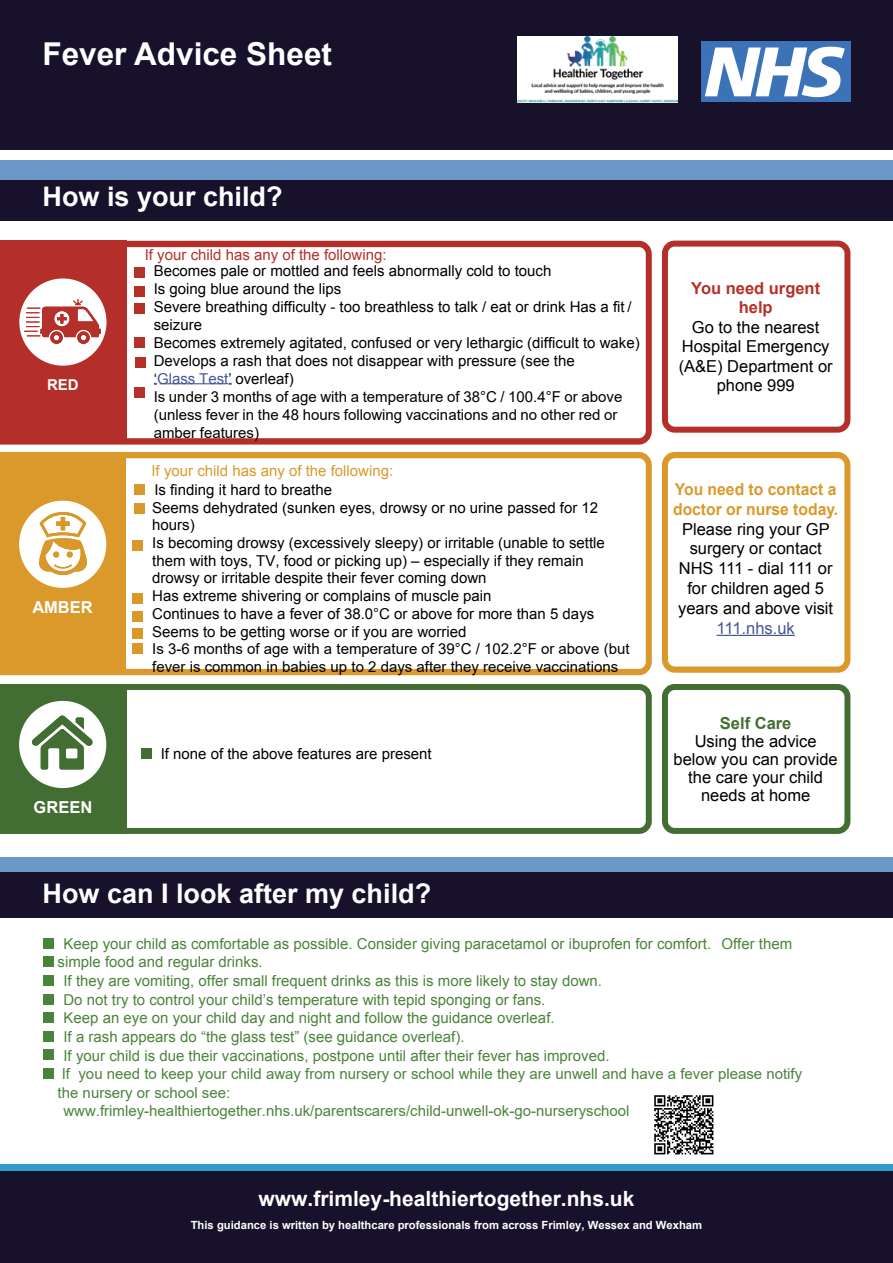
<style>
.page{position:relative;width:893px;height:1263px;background:#fff}
.page>*{position:absolute;margin:0;border:0;box-sizing:border-box;transform-origin:0 0}
.t1{font:700 31.5px "Arial";color:#fff}
.t2{font:700 27px "Arial";color:#fff}
.t3{font:700 21px "Arial";color:#fff}
.t4{font:16.5px/19.8px "Arial";color:#000;text-align:center}
.t5{font:700 16.5px/19.8px "Arial";color:#da992a;scale:.95 1}
.t6{font:700 16.5px/19.5px "Arial";color:#b53029;text-align:center}
.t7{font:16.5px "Arial";color:#465792}
.t8{font:700 16.5px "Arial";color:#fff}
.t9{font:700 16.5px "Arial";color:#436e33}
.t10{font:15px/17.7px "Arial";color:#000}
.t11{font:15px "Arial";color:#4a843b}
.t12{font:15px "Arial";color:#b53029}
.t13{font:15px "Arial";color:#da992a}
.t14{font:700 15px "Arial";color:#fff}
.t15{font:700 11.25px "Arial";color:#fff}
.s1{color:#465792}
</style>
<div class="page">
<div style="left:0;top:0;width:893px;height:150px;background:#18112c"></div>
<div style="left:0;top:857px;width:893px;height:54px;background:#6c98c8"></div>
<div style="left:0;top:872px;width:893px;height:46px;background:#18112c"></div>
<div style="left:0;top:161px;width:893px;height:53px;background:#6c98c8"></div>
<div style="left:0;top:175px;width:893px;height:46px;background:#18112c"></div>
<div style="left:0;top:163px;width:893px;height:16px;background:#6c98c8"></div>
<div style="left:0;top:1164px;width:893px;height:55px;background:#3199cc"></div>
<div style="left:0;top:1171px;width:893px;height:92px;background:#18112c"></div>
<div style="left:43px;top:938px;width:11px;height:11px;background:#4a843b"></div>
<div style="left:43px;top:956px;width:11px;height:11px;background:#4a843b"></div>
<div style="left:43px;top:975px;width:11px;height:11px;background:#4a843b"></div>
<div style="left:43px;top:993px;width:11px;height:11px;background:#4a843b"></div>
<div style="left:43px;top:1012px;width:11px;height:11px;background:#4a843b"></div>
<div style="left:43px;top:1031px;width:11px;height:11px;background:#4a843b"></div>
<div style="left:43px;top:1049px;width:11px;height:11px;background:#4a843b"></div>
<div style="left:43px;top:1068px;width:11px;height:11px;background:#4a843b"></div>
<div style="left:701px;top:42px;width:149px;height:60px;background:#3c72b7"></div>
<svg style="left:705px;top:47px;width:140px;height:50px"></svg>
<svg style="left:0;top:241px;width:652px;height:203px"></svg>
<div style="left:662px;top:241px;width:188px;height:192px;border:6px solid #b42f29;border-radius:10px"></div>
<div style="left:134px;top:267px;width:11px;height:11px;background:#b53029"></div>
<div style="left:134px;top:286px;width:11px;height:11px;background:#b53029"></div>
<div style="left:134px;top:303px;width:11px;height:11px;background:#b53029"></div>
<div style="left:134px;top:337px;width:11px;height:11px;background:#b53029"></div>
<div style="left:135px;top:357px;width:11px;height:11px;background:#b53029"></div>
<div style="left:134px;top:387px;width:11px;height:11px;background:#b53029"></div>
<hr style="left:160px;top:383px;width:66px;height:1px;background:#465792">
<div style="left:0;top:241px;width:127px;height:198px;background:#b42f29"></div>
<div style="left:19px;top:278px;width:88px;height:88px;background:#fff;border-radius:50%"></div>
<svg style="left:24px;top:299px;width:77px;height:45px"></svg>
<svg style="left:0;top:452px;width:652px;height:223px"></svg>
<div style="left:0;top:452px;width:126px;height:219px;background:#da992a"></div>
<hr style="left:717px;top:635px;width:78px;height:1px;background:#465792">
<div style="left:662px;top:452px;width:188px;height:221px;border:6px solid #da992a;border-radius:10px"></div>
<div style="left:134px;top:484px;width:11px;height:11px;background:#d9982a"></div>
<div style="left:134px;top:503px;width:11px;height:11px;background:#d9982a"></div>
<div style="left:132px;top:539px;width:11px;height:11px;background:#d9982a"></div>
<div style="left:132px;top:593px;width:11px;height:11px;background:#d9982a"></div>
<div style="left:132px;top:611px;width:11px;height:11px;background:#d9982a"></div>
<div style="left:132px;top:628px;width:11px;height:11px;background:#d9982a"></div>
<div style="left:19px;top:501px;width:87px;height:87px;background:#fff;border-radius:50%"></div>
<svg style="left:39px;top:512px;width:48px;height:63px"></svg>
<svg style="left:127px;top:684px;width:525px;height:150px"></svg>
<div style="left:0;top:684px;width:127px;height:150px;background:#436e33"></div>
<div style="left:662px;top:684px;width:188px;height:150px;border:6px solid #436e33;border-radius:10px"></div>
<div style="left:141px;top:748px;width:11px;height:11px;background:#436e33"></div>
<div style="left:19px;top:701px;width:87px;height:87px;background:#fff;border-radius:50%"></div>
<svg style="left:32px;top:715px;width:61px;height:54px"></svg>
<img style="left:518px;top:37px;width:159px;height:65px">
<div style="left:132px;top:643px;width:11px;height:11px;background:#d9982a"></div>
<img style="left:654px;top:1095px;width:60px;height:60px">
<h1 class="t1" style="left:43px;top:33px;width:291px">Fever Advice Sheet</h1>
<h2 class="t2" style="left:43px;top:178px;width:242px">How is your child?</h2>
<p class="t14" style="left:47px;top:375px;width:33px">RED</p>
<p class="t8" style="left:32px;top:596px;width:62px">AMBER</p>
<p class="t8" style="left:34px;top:796px;width:60px">GREEN</p>
<p class="t12" style="left:145px;top:244px;width:243px">If your child has any of the following:</p>
<p class="t10" style="left:154px;top:262px;width:488px">Becomes pale or mottled and feels abnormally cold to touch<br>Is going blue around the lips<br>Severe breathing difficulty - too breathless to talk / eat or drink Has a fit / seizure<br>Becomes extremely agitated, confused or very lethargic (difficult to wake)<br>Develops a rash that does not disappear with pressure (see the<br>‘<span class="s1">Glass Test</span>’ overleaf)<br>Is under 3 months of age with a temperature of 38°C / 100.4°F or above (unless fever in the 48 hours following vaccinations and no other red or amber features)</p>
<p class="t13" style="left:151px;top:461px;width:243px">If your child has any of the following:</p>
<p class="t10" style="left:152px;top:481px;width:479px">Is finding it hard to breathe<br>Seems dehydrated (sunken eyes, drowsy or no urine passed for 12 hours)<br>Is becoming drowsy (excessively sleepy) or irritable (unable to settle them with toys, TV, food or picking up) – especially if they remain drowsy or irritable despite their fever coming down<br>Has extreme shivering or complains of muscle pain<br>Continues to have a fever of 38.0°C or above for more than 5 days Seems to be getting worse or if you are worried<br>Is 3-6 months of age with a temperature of 39°C / 102.2°F or above (but fever is common in babies up to 2 days after they receive vaccinations</p>
<p class="t10" style="left:161px;top:745px;width:273px">If none of the above features are present</p>
<h2 class="t2" style="left:43px;top:875px;width:390px">How can I look after my child?</h2>
<p class="t6" style="left:691px;top:279px;width:130px">You need urgent help</p>
<p class="t4" style="left:679px;top:317px;width:156px">Go to the nearest<br>Hospital Emergency (A&amp;E) Department or phone 999</p>
<p class="t5" style="left:673px;top:480px;width:175px">You need to contact a doctor or nurse today.</p>
<p class="t4" style="left:678px;top:519px;width:156px">Please ring your GP surgery or contact<br>NHS 111 - dial 111 or for children aged 5 years and above visit</p>
<p class="t7" style="left:717px;top:617px;width:80px">111.nhs.uk</p>
<p class="t9" style="left:720px;top:712px;width:73px">Self Care</p>
<p class="t4" style="left:674px;top:732px;width:166px;line-height:18px">Using the advice below you can provide the care your child needs at home</p>
<p class="t11" style="left:63px;top:934px;width:730px">Keep your child as comfortable as possible. Consider giving paracetamol or ibuprofen for comfort. Offer them</p>
<p class="t11" style="left:58px;top:952px;width:207px">simple food and regular drinks.</p>
<p class="t11" style="left:63px;top:971px;width:540px">If they are vomiting, offer small frequent drinks as this is more likely to stay down.</p>
<p class="t11" style="left:63px;top:989px;width:483px">Do not try to control your child’s temperature with tepid sponging or fans.</p>
<p class="t11" style="left:63px;top:1008px;width:493px">Keep an eye on your child day and night and follow the guidance overleaf.</p>
<p class="t11" style="left:63px;top:1027px;width:403px">If a rash appears do “the glass test” (see guidance overleaf).</p>
<p class="t11" style="left:63px;top:1045px;width:548px">If your child is due their vaccinations, postpone until after their fever has improved.</p>
<p class="t11" style="left:62px;top:1063px;width:742px">If you need to keep your child away from nursery or school while they are unwell and have a fever please notify</p>
<p class="t11" style="left:58px;top:1082px;width:174px">the nursery or school see:</p>
<p class="t11" style="left:63px;top:1101px;width:567px">www.frimley-healthiertogether.nhs.uk/parentscarers/child-unwell-ok-go-nurseryschool</p>
<h3 class="t3" style="left:259px;top:1184px;width:377px">www.frimley-healthiertogether.nhs.uk</h3>
<p class="t15" style="left:191px;top:1217px;width:513px">This guidance is written by healthcare professionals from across Frimley, Wessex and Wexham</p>
</div>
